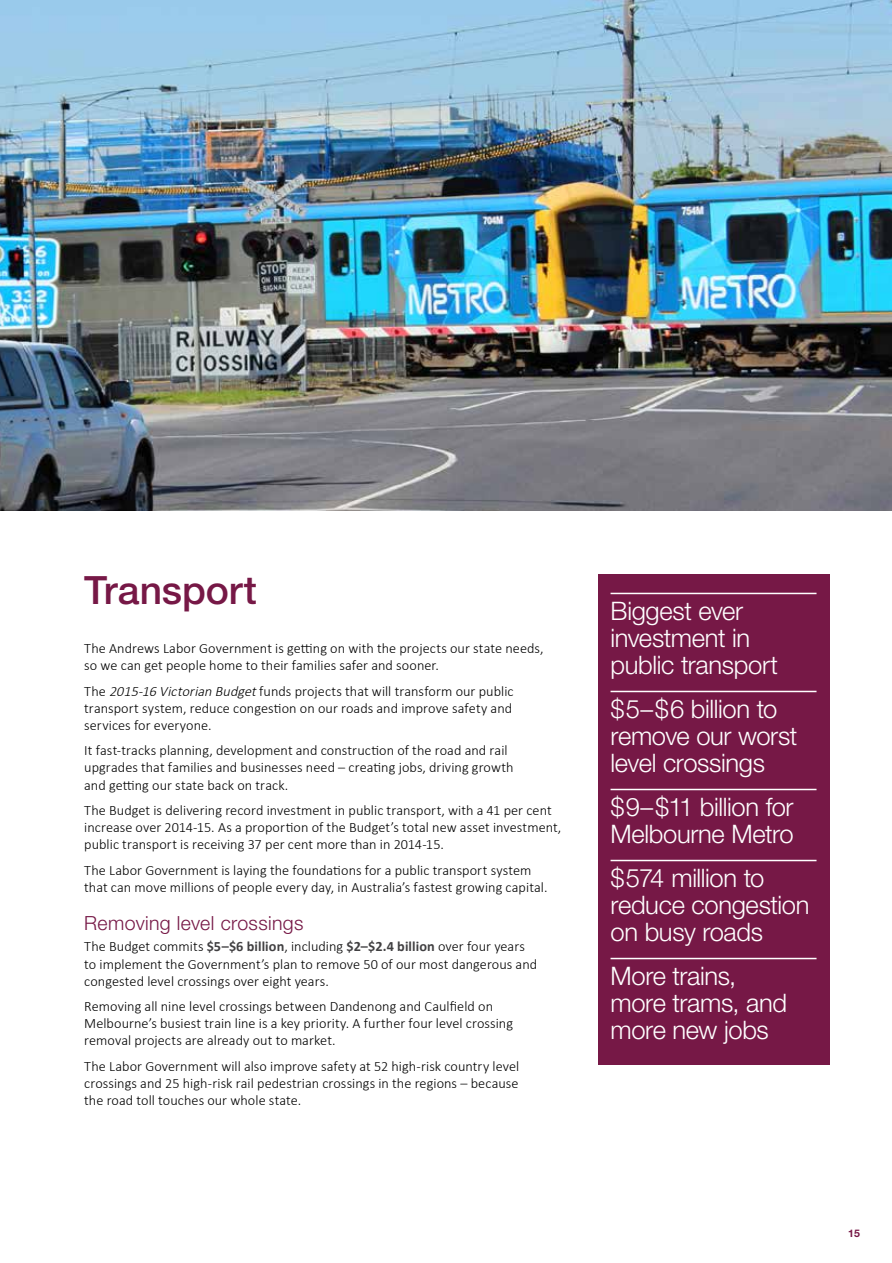
<style>
.page{position:relative;width:892px;height:1263px;background:#fff}
.page>*{position:absolute;margin:0;border:0;box-sizing:border-box;transform-origin:0 0}
.t1{font:500 39px "Helvetica Neue";letter-spacing:-.005em;color:#761846}
.t2{font:300 25.5px/27px "Helvetica Neue";letter-spacing:-.015em;color:#fff}
.t3{font:300 19.5px "Helvetica Neue";letter-spacing:.015em;color:#761846}
.t4{font:300 14.25px/17.1px "Calibri";letter-spacing:.005em;color:#000}
.t5{font:700 10.5px "Helvetica Neue East A";color:#761846}
.s1{font-style:italic}
.s2{font-weight:700;color:#414042}
</style>
<div class="page">
<img style="left:0;top:0;width:891px;height:510px">
<div style="left:597px;top:574px;width:232px;height:490px;background:#761846"></div>
<hr style="left:610px;top:593px;width:206px;height:1px;background:#fff">
<hr style="left:610px;top:691px;width:206px;height:1px;background:#fff">
<hr style="left:610px;top:789px;width:206px;height:1px;background:#fff">
<hr style="left:610px;top:860px;width:206px;height:1px;background:#fff">
<hr style="left:610px;top:958px;width:206px;height:1px;background:#fff">
<h1 class="t1" style="left:84px;top:567px;width:174px">Transport</h1>
<p class="t4" style="left:84px;top:639px;width:460px">The Andrews Labor Government is getting on with the projects our state needs, so we can get people home to their families safer and sooner.</p>
<p class="t4" style="left:84px;top:681px;width:430px;text-align:justify">The <span class="s1">2015-16 Victorian Budget</span>funds projects that will transform our public transport system, reduce congestion on our roads and improve safety and services for everyone.</p>
<p class="t4" style="left:84px;top:741px;width:430px">It fast-tracks planning, development and construction of the road and rail upgrades that families and businesses need – creating jobs, driving growth and getting our state back on track.</p>
<p class="t4" style="left:84px;top:801px;width:478px">The Budget is delivering record investment in public transport, with a 41 per cent increase over 2014-15. As a proportion of the Budget’s total new asset investment, public transport is receiving 37 per cent more than in 2014-15.</p>
<p class="t4" style="left:84px;top:861px;width:464px">The Labor Government is laying the foundations for a public transport system that can move millions of people every day, in Australia’s fastest growing capital.</p>
<h3 class="t3" style="left:84px;top:911px;width:221px">Removing level crossings</h3>
<p class="t4" style="left:84px;top:937px;width:454px">The Budget commits <span class="s2">$5–$6 billion</span>, including <span class="s2">$2–$2.4 billion</span> over four years to implement the Government’s plan to remove 50 of our most dangerous and congested level crossings over eight years.</p>
<p class="t4" style="left:84px;top:997px;width:430px">Removing all nine level crossings between Dandenong and Caulfield on<br>Melbourne’s busiest train line is a key priority. A further four level crossing removal projects are already out to market.</p>
<p class="t4" style="left:84px;top:1057px;width:436px;text-align:justify">The Labor Government will also improve safety at 52 high-risk country level crossings and 25 high-risk rail pedestrian crossings in the regions – because the road toll touches our whole state.</p>
<h2 class="t2" style="left:610px;top:597px;width:169px">Biggest ever investment in public transport</h2>
<h2 class="t2" style="left:610px;top:695px;width:188px">$5–$6 billion to remove our worst level crossings</h2>
<h2 class="t2" style="left:610px;top:793px;width:185px">$9–$11 billion for<br>Melbourne Metro</h2>
<h2 class="t2" style="left:610px;top:864px;width:200px">$574 million to reduce congestion on busy roads</h2>
<h2 class="t2" style="left:610px;top:962px;width:178px">More trains, more trams, and more new jobs</h2>
<p class="t5" style="left:847px;top:1227px;width:13px">15</p>
</div>
